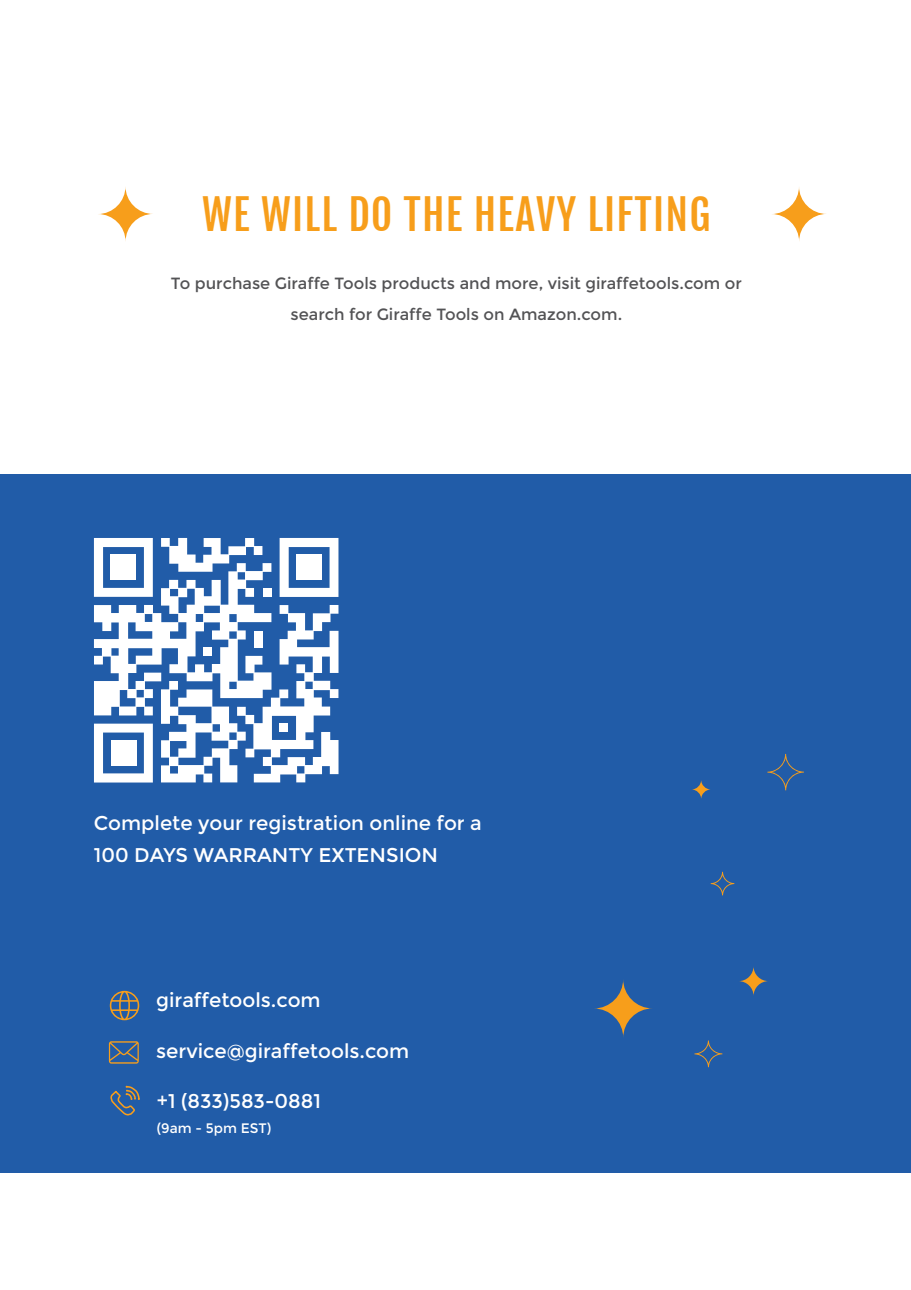
<style>
.page{position:relative;width:911px;height:1290px;background:#fff}
.page>*{position:absolute;margin:0;border:0;box-sizing:border-box;transform-origin:0 0}
.t1{font:41.25px "Fjalla One";letter-spacing:.03em;color:#f79e1b}
.t2{font:19.88px "Montserrat";color:#fff}
.t3{font:16.25px "Montserrat";color:#535355}
.t4{font:13.75px "Montserrat";color:#fff}
</style>
<div class="page">
<div style="left:1px;top:475px;width:910px;height:698px;background:#215ca8"></div>
<svg style="left:98px;top:186px;width:55px;height:56px"></svg>
<svg style="left:771px;top:186px;width:56px;height:56px"></svg>
<svg style="left:691px;top:780px;width:20px;height:19px"></svg>
<svg style="left:738px;top:966px;width:30px;height:30px"></svg>
<svg style="left:594px;top:979px;width:58px;height:59px"></svg>
<svg style="left:694px;top:1040px;width:28px;height:27px"></svg>
<svg style="left:767px;top:754px;width:37px;height:36px"></svg>
<svg style="left:710px;top:872px;width:24px;height:23px"></svg>
<svg style="left:110px;top:991px;width:29px;height:29px"></svg>
<svg style="left:109px;top:1041px;width:30px;height:22px"></svg>
<svg style="left:110px;top:1085px;width:30px;height:31px"></svg>
<svg style="left:94px;top:538px;width:244px;height:244px"></svg>
<div style="left:254px;top:631px;width:8px;height:17px;background:#fff"></div>
<div style="left:263px;top:588px;width:8px;height:9px;background:#fff"></div>
<div style="left:204px;top:647px;width:8px;height:9px;background:#fff"></div>
<div style="left:280px;top:723px;width:8px;height:9px;background:#fff"></div>
<div style="left:111px;top:555px;width:25px;height:25px;background:#fff"></div>
<div style="left:296px;top:555px;width:26px;height:25px;background:#fff"></div>
<div style="left:111px;top:740px;width:25px;height:26px;background:#fff"></div>
<p class="t1" style="left:202px;top:190px;width:510px">WE WILL DO THE HEAVY LIFTING</p>
<p class="t3" style="left:171px;top:274px;width:572px">To purchase Giraffe Tools products and more, visit giraffetools.com or</p>
<p class="t3" style="left:290px;top:304px;width:333px">search for Giraffe Tools on Amazon.com.</p>
<p class="t2" style="left:94px;top:812px;width:389px">Complete your registration online for a</p>
<p class="t2" style="left:94px;top:843px;width:346px">100 DAYS WARRANTY EXTENSION</p>
<p class="t2" style="left:156px;top:988px;width:166px">giraffetools.com</p>
<p class="t2" style="left:156px;top:1040px;width:255px">service@giraffetools.com</p>
<p class="t2" style="left:157px;top:1089px;width:166px">+1 (833)583-0881</p>
<p class="t4" style="left:157px;top:1120px;width:116px">(9am - 5pm EST)</p>
</div>
